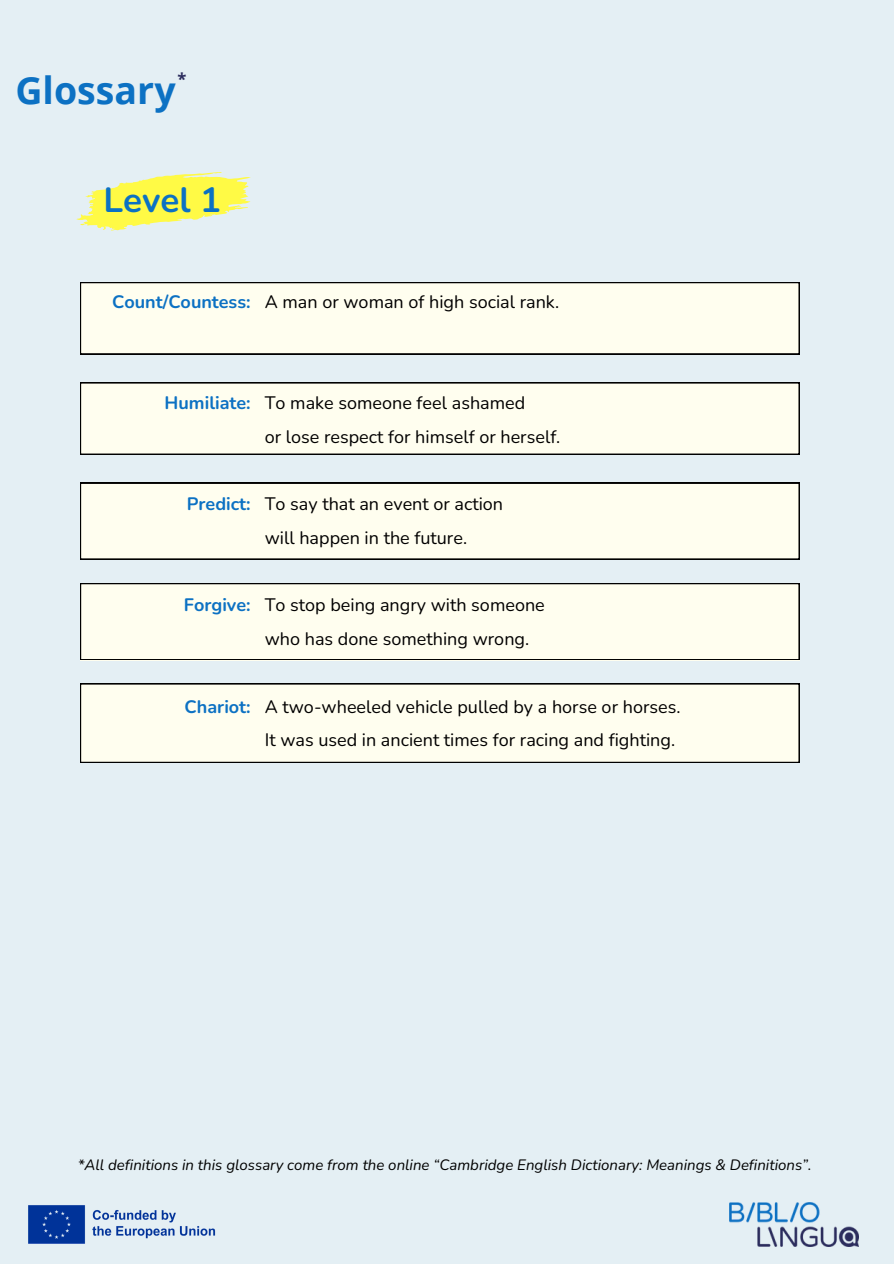
<style>
.page{position:relative;width:894px;height:1264px;background:#fff}
.page>*{position:absolute;margin:0;border:0;box-sizing:border-box;transform-origin:0 0}
.t1{font:700 37.5px "Open Sans";color:#0c71c3}
.t2{font:700 34.95px "Nunito";color:#0c71c3}
.t3{font:18px/33.8px "Nunito";color:#000}
.t4{font:700 18px "Nunito";color:#0c71c3}
.t5{font:700 16.5px "Open Sans";color:#2a2b5c}
.t6{font:italic 15px "Nunito";color:#000}
</style>
<div class="page">
<div style="left:0;top:0;width:893px;height:1263px;background:#e4eff4"></div>
<svg style="left:76px;top:172px;width:174px;height:58px"></svg>
<div style="left:80px;top:282px;width:719px;height:72px;background:#fffeef"></div>
<div style="left:80px;top:382px;width:719px;height:72px;background:#fffeef"></div>
<div style="left:80px;top:483px;width:719px;height:76px;background:#fffeef"></div>
<div style="left:80px;top:583px;width:719px;height:76px;background:#fffeef"></div>
<div style="left:80px;top:683px;width:719px;height:80px;background:#fffeef"></div>
<img style="left:28px;top:1205px;width:188px;height:39px">
<img style="left:729px;top:1202px;width:128px;height:44px">
<p class="t5" style="left:177px;top:68px;width:10px">*</p>
<h2 class="t1" style="left:15px;top:64px;width:162px">Glossary</h2>
<h2 class="t2" style="left:104px;top:176px;width:119px">Level 1</h2>
<h3 class="t4" style="left:112px;top:289px;width:140px">Count/Countess:</h3>
<h1 class="t3" style="left:265px;top:285px;width:296px">A man or woman of high social rank.</h1>
<h3 class="t4" style="left:164px;top:390px;width:88px">Humiliate:</h3>
<p class="t3" style="left:265px;top:386px;width:297px">To make someone feel ashamed<br>or lose respect for himself or herself.</p>
<h3 class="t4" style="left:187px;top:492px;width:65px">Predict:</h3>
<p class="t3" style="left:265px;top:487px;width:240px">To say that an event or action will happen in the future.</p>
<h3 class="t4" style="left:184px;top:593px;width:68px">Forgive:</h3>
<h1 class="t3" style="left:265px;top:588px;width:281px">To stop being angry with someone who has done something wrong.</h1>
<h3 class="t4" style="left:184px;top:694px;width:68px">Chariot:</h3>
<h2 class="t3" style="left:265px;top:690px;width:417px">A two-wheeled vehicle pulled by a horse or horses.<br>It was used in ancient times for racing and fighting.</h2>
<p class="t6" style="left:78px;top:1154px;width:735px">*All definitions in this glossary come from the online “Cambridge English Dictionary: Meanings &amp; Definitions”.</p>
</div>
